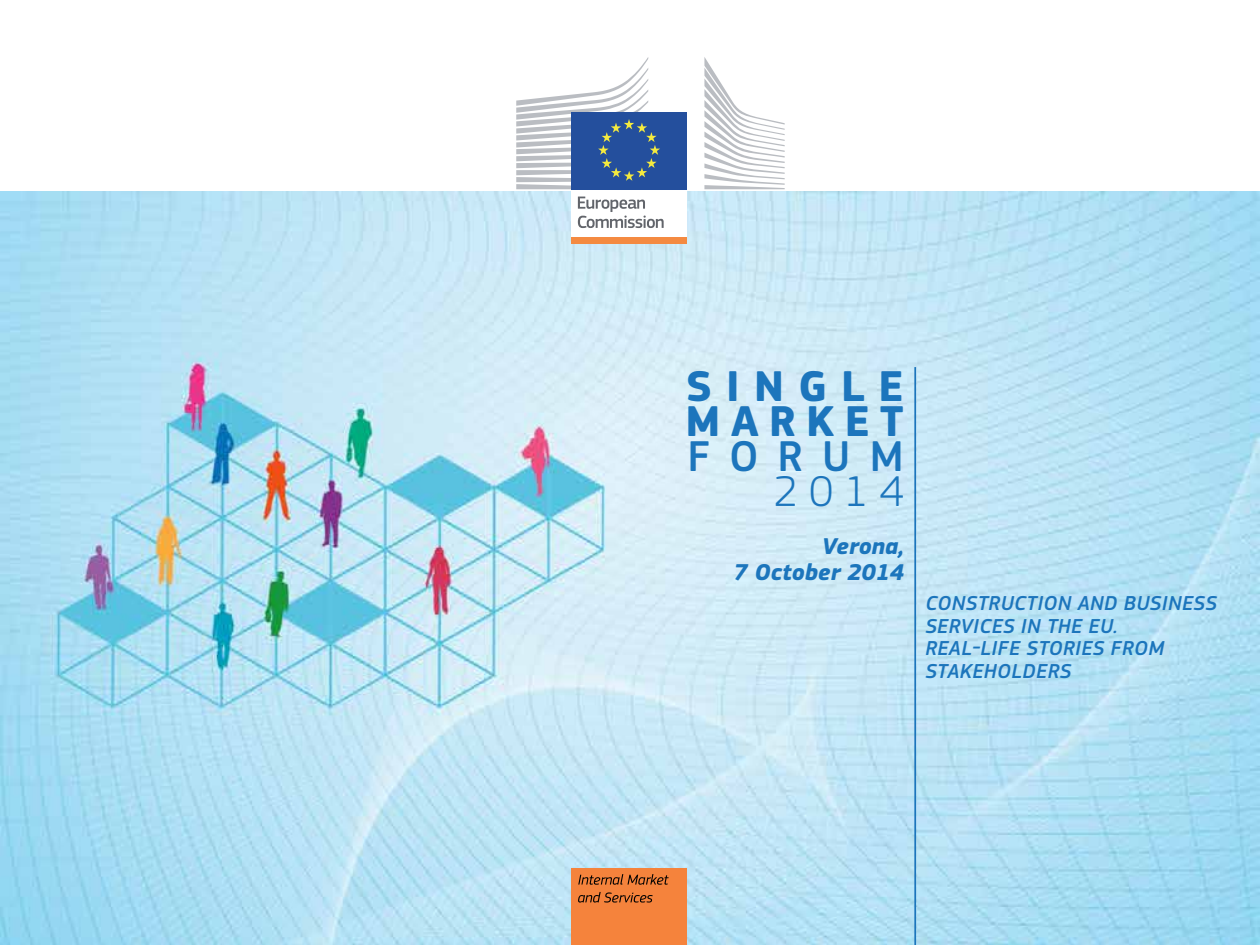
<style>
.page{position:relative;width:1260px;height:945px;background:#fff}
.page>*{position:absolute;margin:0;border:0;box-sizing:border-box;transform-origin:0 0}
.t1{font:700 44.8px/35px "EC Square Sans Pro";color:#1c75bc}
.t2{font:500 44.8px "EC Square Sans Pro";color:#1c75bc}
.t3{font:300 44.8px "EC Square Sans Pro";color:#1c75bc}
.t4{font:italic 700 23.8px/26.2px "EC Square Sans Pro";color:#1c75bc;text-align:right}
.t5{font:italic 500 21px/22.8px "EC Square Sans Pro";letter-spacing:.02em;color:#1c75bc}
</style>
<div class="page">
<img style="left:0;top:191px;width:1260px;height:754px">
<div style="left:571px;top:189px;width:116px;height:48px;background:#fff"></div>
<svg style="left:578px;top:197px;width:86px;height:31px"></svg>
<div style="left:571px;top:237px;width:116px;height:6px;background:#f48a41"></div>
<svg style="left:704px;top:57px;width:81px;height:132px"></svg>
<div style="left:571px;top:112px;width:116px;height:77px;background:#244f9d"></div>
<svg style="left:516px;top:57px;width:144px;height:132px"></svg>
<div style="left:571px;top:868px;width:115px;height:77px;background:#f5833c"></div>
<svg style="left:578px;top:892px;width:75px;height:11px"></svg>
<svg style="left:578px;top:874px;width:91px;height:11px"></svg>
<hr style="left:914px;top:367px;width:2px;height:578px;background:#1c75bc">
<h1 class="t1" style="left:686px;top:370px;width:219px">S I N G L E<br>M A R K E T</h1>
<h1 class="t2" style="left:687px;top:430px;width:218px">F O R U M</h1>
<h1 class="t3" style="left:774px;top:465px;width:132px">2 0 1 4</h1>
<p class="t4" style="left:733px;top:533px;width:172px">Verona,<br>7 October 2014</p>
<p class="t5" style="left:925px;top:592px;width:293px">CONSTRUCTION AND BUSINESS<br>SERVICES IN THE EU.<br>REAL-LIFE STORIES FROM<br>STAKEHOLDERS</p>
</div>
